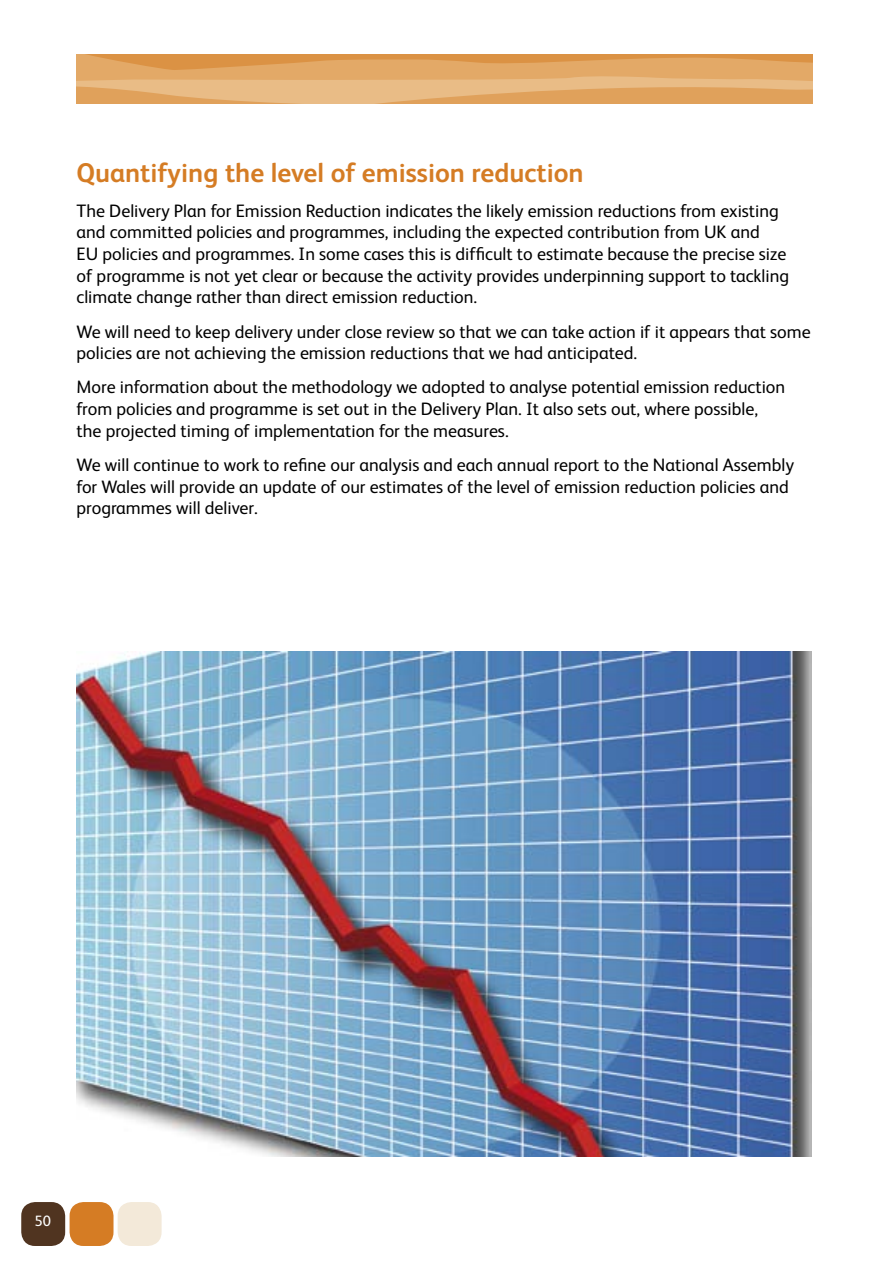
<style>
.page{position:relative;width:893px;height:1263px;background:#fff}
.page>*{position:absolute;margin:0;border:0;box-sizing:border-box;transform-origin:0 0}
.Sub_Heading{font:700 27px "FS Albert";color:#d57c24}
.Body_Text{font:18px/21.6px "FS Albert";color:#000}
.t1{font:15px "FS Albert";color:#fff}
</style>
<div class="page">
<div style="left:21px;top:1202px;width:44px;height:44px;background:#503420;border-radius:14px"></div>
<div style="left:70px;top:1202px;width:44px;height:44px;background:#d57c24;border-radius:14px"></div>
<div style="left:118px;top:1202px;width:44px;height:44px;background:#f3e9d9;border-radius:14px"></div>
<svg style="left:77px;top:54px;width:735px;height:49px;background:#e3a968"></svg>
<img style="left:77px;top:651px;width:734px;height:506px">
<p class="Sub_Heading" style="left:77px;top:155px;width:509px">Quantifying the level of emission reduction</p>
<p class="Body_Text" style="left:77px;top:199px;width:714px">The Delivery Plan for Emission Reduction indicates the likely emission reductions from existing and committed policies and programmes, including the expected contribution from UK and<br>EU policies and programmes. In some cases this is difficult to estimate because the precise size of programme is not yet clear or because the activity provides underpinning support to tackling climate change rather than direct emission reduction.</p>
<p class="Body_Text" style="left:77px;top:320px;width:736px">We will need to keep delivery under close review so that we can take action if it appears that some policies are not achieving the emission reductions that we had anticipated.</p>
<p class="Body_Text" style="left:77px;top:376px;width:710px">More information about the methodology we adopted to analyse potential emission reduction from policies and programme is set out in the Delivery Plan. It also sets out, where possible, the projected timing of implementation for the measures.</p>
<p class="Body_Text" style="left:77px;top:453px;width:719px">We will continue to work to refine our analysis and each annual report to the National Assembly for Wales will provide an update of our estimates of the level of emission reduction policies and programmes will deliver.</p>
<p class="t1" style="left:35px;top:1211px;width:18px">50</p>
</div>
